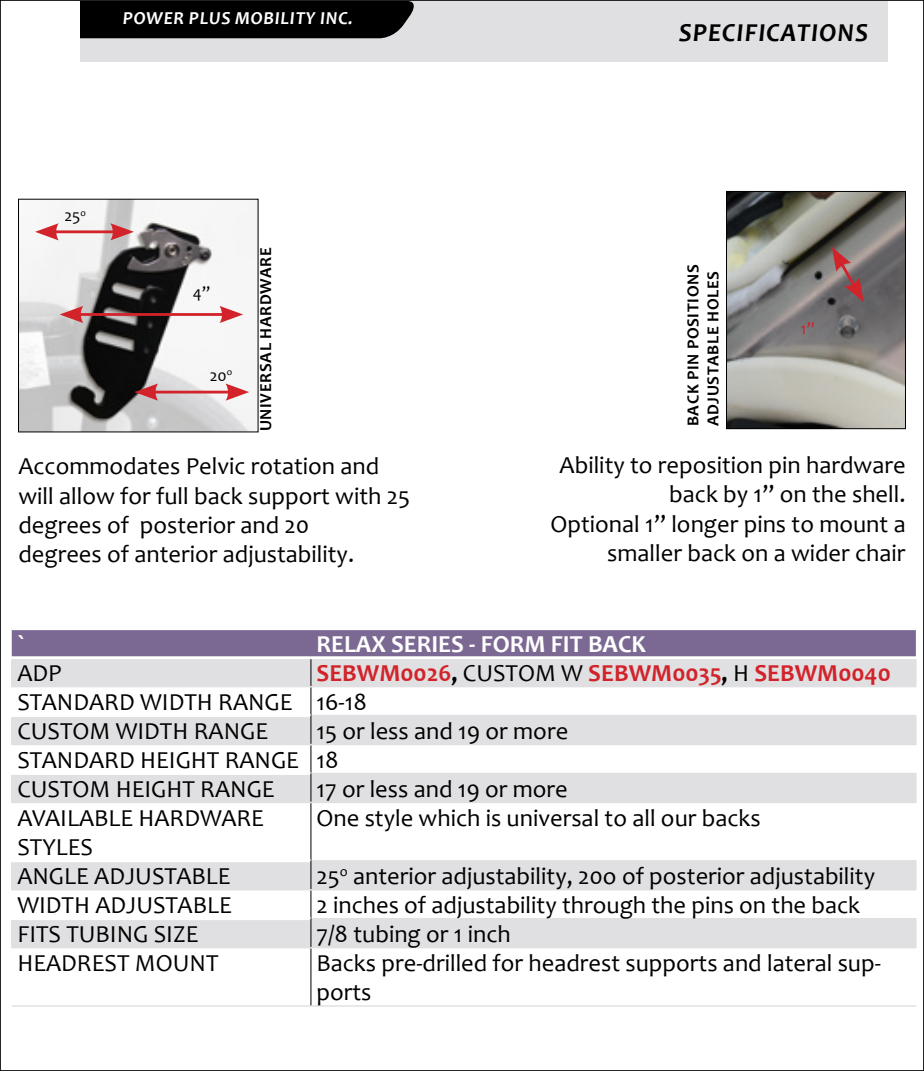
<style>
.page{position:relative;width:924px;height:1071px;background:#fff}
.page>*{position:absolute;margin:0;border:0;box-sizing:border-box;transform-origin:0 0}
.t1{font:italic 700 25.9px "Candara";letter-spacing:.04em;color:#000}
.t2{font:24.5px/29.4px "Candara";color:#000}
.t3{font:700 24.5px "Candara";color:#fff}
.t4{font:italic 700 18.2px "Candara";letter-spacing:.04em;color:#fff}
.t5{font:700 16.8px/20.3px "Candara";letter-spacing:.04em;color:#000}
.t6{font:16.8px "Candara";color:#000}
.t7{font:16.8px "Candara";color:#d2232a}
.s1{font-weight:700;color:#d2232a}
.s2{font-weight:700}
</style>
<div class="page">
<div style="left:62px;top:1px;width:825px;height:60px;background:#e0e0e2"></div>
<div style="left:80px;top:2px;width:334px;height:36px;background:#000"></div>
<div style="left:37px;top:1px;width:43px;height:60px;background:#fff"></div>
<img style="left:20px;top:201px;width:236px;height:229px">
<hr style="left:78px;top:313px;width:147px;height:3px;background:#d2232a">
<svg style="left:220px;top:306px;width:23px;height:17px"></svg>
<svg style="left:60px;top:306px;width:23px;height:17px"></svg>
<hr style="left:153px;top:391px;width:78px;height:3px;background:#d2232a">
<svg style="left:226px;top:384px;width:23px;height:17px"></svg>
<svg style="left:134px;top:384px;width:24px;height:17px"></svg>
<hr style="left:53px;top:230px;width:63px;height:3px;background:#d2232a">
<svg style="left:110px;top:223px;width:24px;height:17px"></svg>
<svg style="left:35px;top:223px;width:24px;height:17px"></svg>
<img style="left:728px;top:193px;width:176px;height:234px">
<div style="left:726px;top:191px;width:180px;height:238px;border:1px solid #000"></div>
<svg style="left:832px;top:247px;width:32px;height:55px;background:#916566"></svg>
<svg style="left:12px;top:687px;width:298px;height:260px"></svg>
<svg style="left:312px;top:687px;width:603px;height:262px"></svg>
<div style="left:12px;top:745px;width:299px;height:29px;background:#fff"></div>
<hr style="left:915px;top:659px;width:2px;height:27px;background:#e0e0e2">
<hr style="left:915px;top:716px;width:2px;height:28px;background:#e0e0e2">
<hr style="left:915px;top:774px;width:2px;height:28px;background:#e0e0e2">
<hr style="left:915px;top:862px;width:2px;height:27px;background:#e0e0e2">
<hr style="left:311px;top:1005px;width:606px;height:2px;background:#e0e0e2">
<hr style="left:915px;top:919px;width:2px;height:28px;background:#e0e0e2">
<hr style="left:311px;top:686px;width:606px;height:1px;background:#e0e0e2">
<hr style="left:12px;top:1005px;width:299px;height:2px;background:#e0e0e2">
<hr style="left:311px;top:715px;width:606px;height:1px;background:#e0e0e2">
<hr style="left:310px;top:745px;width:2px;height:29px;background:#000">
<hr style="left:311px;top:744px;width:606px;height:1px;background:#e0e0e2">
<hr style="left:311px;top:773px;width:606px;height:1px;background:#e0e0e2">
<hr style="left:311px;top:802px;width:606px;height:1px;background:#e0e0e2">
<hr style="left:311px;top:860px;width:606px;height:2px;background:#e0e0e2">
<hr style="left:311px;top:889px;width:606px;height:1px;background:#e0e0e2">
<hr style="left:311px;top:918px;width:606px;height:1px;background:#e0e0e2">
<hr style="left:310px;top:687px;width:2px;height:29px;background:#000">
<hr style="left:310px;top:803px;width:2px;height:58px;background:#000">
<hr style="left:310px;top:890px;width:2px;height:29px;background:#000">
<svg style="left:11px;top:629px;width:905px;height:57px;background:#aea6bb"></svg>
<hr style="left:310px;top:659px;width:2px;height:27px;background:#000">
<hr style="left:11px;top:686px;width:300px;height:1px;background:#e0e0e2">
<hr style="left:11px;top:714px;width:300px;height:3px;background:#fff">
<hr style="left:310px;top:716px;width:2px;height:28px;background:#000">
<hr style="left:11px;top:744px;width:300px;height:1px;background:#e0e0e2">
<svg style="left:11px;top:717px;width:1px;height:85px"></svg>
<hr style="left:11px;top:772px;width:300px;height:3px;background:#fff">
<hr style="left:310px;top:774px;width:2px;height:28px;background:#000">
<hr style="left:11px;top:802px;width:300px;height:1px;background:#e0e0e2">
<svg style="left:11px;top:862px;width:1px;height:27px"></svg>
<hr style="left:11px;top:859px;width:300px;height:3px;background:#fff">
<hr style="left:310px;top:861px;width:2px;height:28px;background:#000">
<hr style="left:11px;top:889px;width:300px;height:1px;background:#e0e0e2">
<svg style="left:11px;top:920px;width:1px;height:27px"></svg>
<hr style="left:11px;top:917px;width:300px;height:3px;background:#fff">
<hr style="left:310px;top:919px;width:2px;height:28px;background:#000">
<hr style="left:12px;top:627px;width:299px;height:3px;background:#fff">
<hr style="left:11px;top:656px;width:300px;height:3px;background:#fff">
<hr style="left:311px;top:627px;width:605px;height:3px;background:#fff">
<hr style="left:311px;top:656px;width:606px;height:3px;background:#fff">
<hr style="left:11px;top:947px;width:300px;height:1px;background:#e0e0e2">
<hr style="left:310px;top:948px;width:2px;height:57px;background:#000">
<hr style="left:311px;top:947px;width:606px;height:1px;background:#e0e0e2">
<p class="t4" style="left:123px;top:7px;width:232px">POWER PLUS MOBILITY INC.</p>
<p class="t6" style="left:65px;top:205px;width:23px">25<sup>o</sup></p>
<p class="t1" style="left:679px;top:16px;width:191px">SPECIFICATIONS</p>
<p class="t5" style="left:256px;top:431px;width:185px;rotate:-90deg">Universal Hardware</p>
<p class="t2" style="left:18px;top:451px;width:393px">Accommodates Pelvic rotation and will allow for full back support with 25 degrees of posterior and 20<br>degrees of anterior adjustability.</p>
<p class="t2" style="left:550px;top:450px;width:357px;text-align:right">Ability to reposition pin hardware back by 1” on the shell.<br>Optional 1” longer pins to mount a smaller back on a wider chair</p>
<p class="t5" style="left:683px;top:426px;width:163px;rotate:-90deg">Back pin positions adjustable holes</p>
<p class="t6" style="left:193px;top:282px;width:19px">4”</p>
<p class="t7" style="left:801px;top:318px;width:16px">1”</p>
<p class="t6" style="left:210px;top:365px;width:24px">20<sup>o</sup></p>
<p class="t3" style="left:17px;top:629px;width:8px">`</p>
<p class="t3" style="left:317px;top:629px;width:331px">RELAX SERIES - FORM FIT BACK</p>
<p class="t2" style="left:17px;top:658px;width:46px">ADP</p>
<p class="t2" style="left:17px;top:658px;width:875px;text-indent:299px"><span class="s1">SEBWM0026</span><span class="s2">,</span> CUSTOM W <span class="s1">SEBWM0035</span><span class="s2">,</span> H <span class="s1">SEBWM0040<br></span>STANDARD WIDTH RANGE 16-18<br>CUSTOM WIDTH RANGE</p>
<p class="t2" style="left:17px;top:716px;width:552px;text-indent:299px">15 or less and 19 or more<br>STANDARD HEIGHT RANGE 18<br>CUSTOM HEIGHT RANGE</p>
<p class="t2" style="left:317px;top:774px;width:253px">17 or less and 19 or more</p>
<p class="t2" style="left:17px;top:803px;width:248px">AVAILABLE HARDWARE<br>STYLES</p>
<p class="t2" style="left:317px;top:803px;width:446px">One style which is universal to all our backs</p>
<p class="t2" style="left:17px;top:861px;width:215px">ANGLE ADJUSTABLE</p>
<p class="t2" style="left:317px;top:861px;width:560px">25<sup>o</sup> anterior adjustability, 20o of posterior adjustability</p>
<p class="t2" style="left:17px;top:890px;width:216px">WIDTH ADJUSTABLE</p>
<p class="t2" style="left:317px;top:890px;width:545px">2 inches of adjustability through the pins on the back</p>
<p class="t2" style="left:17px;top:919px;width:183px">FITS TUBING SIZE</p>
<p class="t2" style="left:317px;top:919px;width:196px">7/8 tubing or 1 inch</p>
<p class="t2" style="left:17px;top:948px;width:203px">HEADREST MOUNT</p>
<p class="t2" style="left:317px;top:948px;width:566px">Backs pre-drilled for headrest supports and lateral sup&shy;ports</p>
</div>
